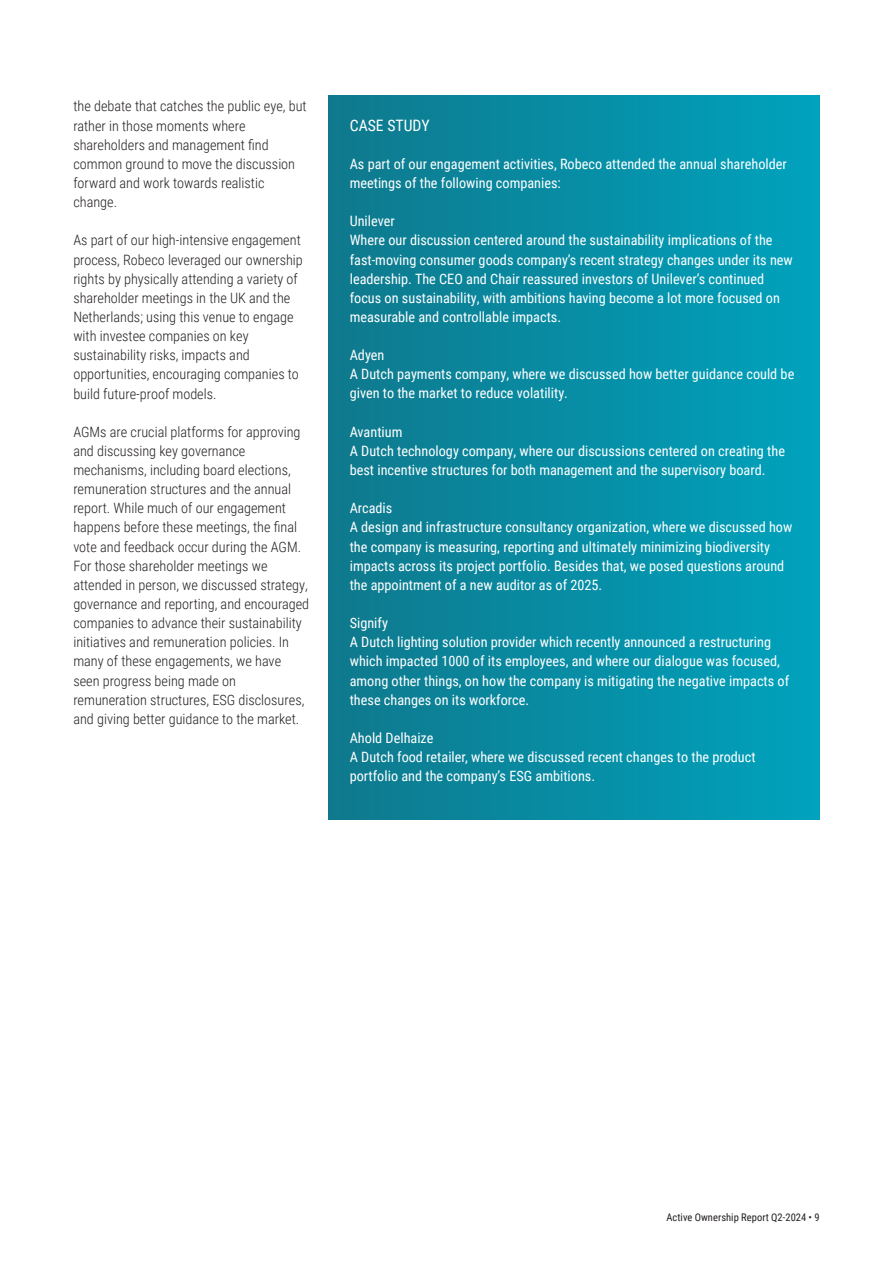
<style>
.page{position:relative;width:893px;height:1263px;background:#fff}
.page>*{position:absolute;margin:0;border:0;box-sizing:border-box;transform-origin:0 0}
.Paragraafkop{font:15.75px "Roboto Condensed";color:#fff}
.Subhoofdstukkop{font:14.25px/19.2px "Roboto Condensed";color:#fff}
.Leestekst{font:300 14.25px/19.2px "Roboto Condensed";color:#231f20}
.t1{font:10.5px "Roboto Condensed";letter-spacing:.005em;color:#231f20}
</style>
<div class="page">
<div style="left:328px;top:96px;width:492px;height:723px;background:linear-gradient(to right,#0f788c,#00a2bd)"></div>
<p class="Leestekst" style="left:73px;top:96px;width:235px">the debate that catches the public eye, but rather in those moments where shareholders and management find common ground to move the discussion forward and work towards realistic change.</p>
<p class="Leestekst" style="left:73px;top:230px;width:231px">As part of our high-intensive engagement process, Robeco leveraged our ownership rights by physically attending a variety of shareholder meetings in the UK and the Netherlands; using this venue to engage with investee companies on key sustainability risks, impacts and opportunities, encouraging companies to build future-proof models.</p>
<p class="Leestekst" style="left:73px;top:422px;width:237px">AGMs are crucial platforms for approving and discussing key governance mechanisms, including board elections, remuneration structures and the annual report. While much of our engagement happens before these meetings, the final vote and feedback occur during the AGM.<br>For those shareholder meetings we attended in person, we discussed strategy, governance and reporting, and encouraged companies to advance their sustainability initiatives and remuneration policies. In many of these engagements, we have seen progress being made on remuneration structures, ESG disclosures, and giving better guidance to the market.</p>
<p class="Paragraafkop" style="left:350px;top:114px;width:82px">CASE STUDY</p>
<p class="Subhoofdstukkop" style="left:350px;top:154px;width:439px">As part of our engagement activities, Robeco attended the annual shareholder meetings of the following companies:</p>
<p class="Subhoofdstukkop" style="left:350px;top:211px;width:47px">Unilever</p>
<p class="Subhoofdstukkop" style="left:350px;top:230px;width:445px">Where our discussion centered around the sustainability implications of the fast-moving consumer goods company’s recent strategy changes under its new leadership. The CEO and Chair reassured investors of Unilever’s continued focus on sustainability, with ambitions having become a lot more focused on measurable and controllable impacts.</p>
<p class="Subhoofdstukkop" style="left:350px;top:345px;width:36px">Adyen</p>
<p class="Subhoofdstukkop" style="left:350px;top:364px;width:446px">A Dutch payments company, where we discussed how better guidance could be given to the market to reduce volatility.</p>
<p class="Subhoofdstukkop" style="left:350px;top:421px;width:54px">Avantium</p>
<p class="Subhoofdstukkop" style="left:350px;top:441px;width:437px">A Dutch technology company, where our discussions centered on creating the best incentive structures for both management and the supervisory board.</p>
<p class="Subhoofdstukkop" style="left:350px;top:498px;width:44px">Arcadis</p>
<p class="Subhoofdstukkop" style="left:350px;top:517px;width:444px">A design and infrastructure consultancy organization, where we discussed how the company is measuring, reporting and ultimately minimizing biodiversity impacts across its project portfolio. Besides that, we posed questions around the appointment of a new auditor as of 2025.</p>
<p class="Subhoofdstukkop" style="left:350px;top:613px;width:40px">Signify</p>
<p class="Subhoofdstukkop" style="left:350px;top:632px;width:441px">A Dutch lighting solution provider which recently announced a restructuring which impacted 1000 of its employees, and where our dialogue was focused, among other things, on how the company is mitigating the negative impacts of these changes on its workforce.</p>
<p class="Subhoofdstukkop" style="left:350px;top:728px;width:85px">Ahold Delhaize</p>
<p class="Subhoofdstukkop" style="left:350px;top:747px;width:407px">A Dutch food retailer, where we discussed recent changes to the product portfolio and the company’s ESG ambitions.</p>
<p class="t1" style="left:666px;top:1210px;width:155px">Active Ownership Report Q2-2024 • 9</p>
</div>
